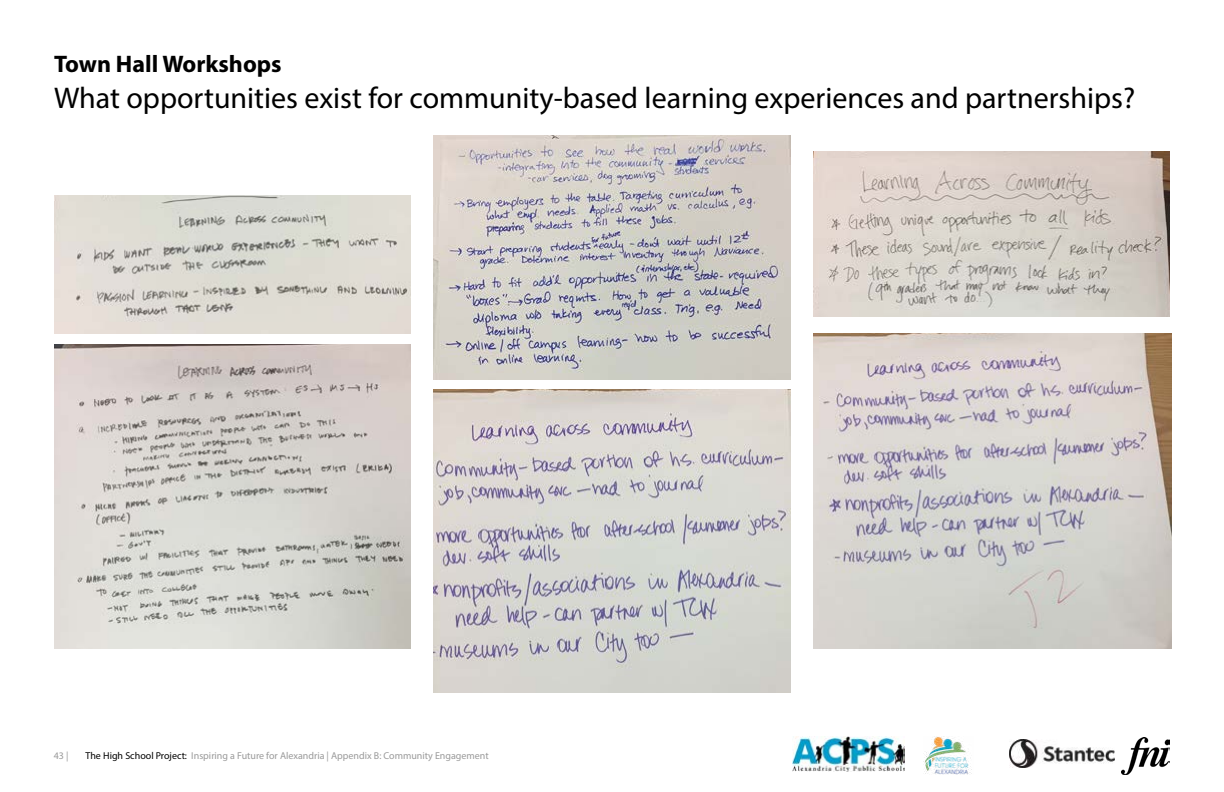
<style>
.page{position:relative;width:1224px;height:792px;background:#fff}
.page>*{position:absolute;margin:0;border:0;box-sizing:border-box;transform-origin:0 0}
.t1{font:30px "Myriad Pro";color:#000}
.t2{font:700 24px "Myriad Pro";color:#000}
.t3{font:10px "Myriad Pro";color:#9a9a9a}
.s1{color:#000}
</style>
<div class="page">
<img style="left:1122px;top:737px;width:48px;height:37px">
<img style="left:1010px;top:740px;width:105px;height:28px">
<img style="left:793px;top:736px;width:111px;height:35px">
<img style="left:924px;top:736px;width:48px;height:38px">
<img style="left:54px;top:345px;width:357px;height:303px">
<img style="left:54px;top:195px;width:357px;height:139px">
<img style="left:434px;top:135px;width:356px;height:245px">
<img style="left:813px;top:151px;width:357px;height:166px">
<img style="left:434px;top:390px;width:356px;height:303px">
<img style="left:813px;top:334px;width:358px;height:314px">
<h2 class="t2" style="left:54px;top:48px;width:229px">Town Hall Workshops</h2>
<h1 class="t1" style="left:54px;top:79px;width:1083px">What opportunities exist for community-based learning experiences and partnerships?</h1>
<p class="t3" style="left:54px;top:750px;width:16px">43 |</p>
<p class="t3" style="left:86px;top:750px;width:405px"><span class="s1">The High School Project:</span> Inspiring a Future for Alexandria | Appendix B: Community Engagement</p>
</div>
